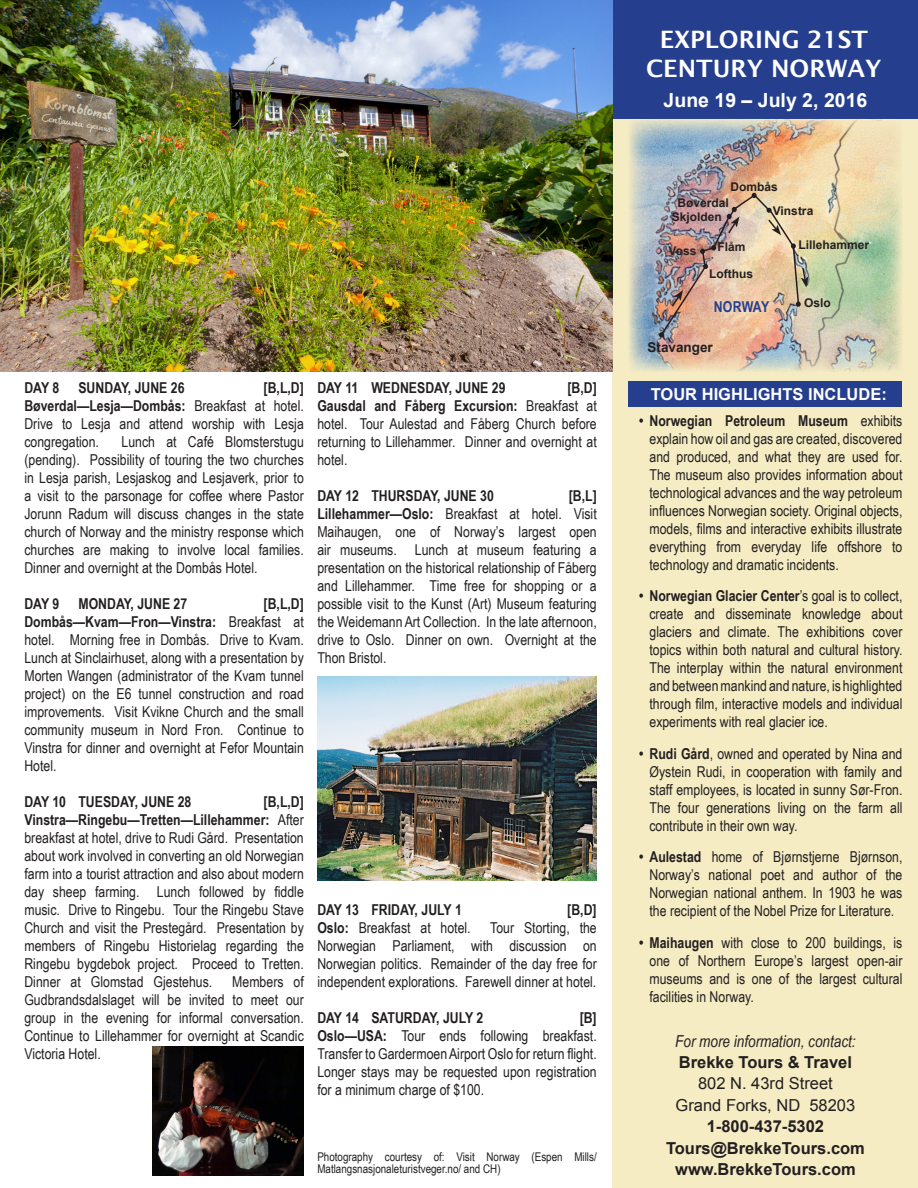
<style>
.page{position:relative;width:918px;height:1188px;background:#fff}
.page>*{position:absolute;margin:0;border:0;box-sizing:border-box;transform-origin:0 0}
.t1{font:600 24px/28.8px "Lucida Sans";color:#fff;text-align:center}
.t2{font:700 19.5px "Arial";color:#fff}
.t3{font:700 16.5px "Arial";color:#231f20}
.t4{font:16.5px "Arial";color:#231f20}
.t5{font:italic 16.5px "Arial Narrow";color:#231f20}
.t6{font:700 16.5px "Arial";color:#fff}
.t7{font:15px/18px "Arial Narrow";color:#231f20;text-align:justify}
.t8{font:700 15px "Arial Narrow";color:#231f20}
.t9{font:700 15px "Arial Narrow";letter-spacing:.005em;color:#253f8e}
.t10{font:700 13.5px "Arial";color:#231f20}
.t11{font:12px/12px "Arial Narrow";color:#231f20}
.t12{font:700 12px "Arial";color:#231f20}
.s1{font-weight:700}
</style>
<div class="page">
<div style="left:613px;top:0;width:305px;height:1188px;background:#f6ecc4"></div>
<img style="left:152px;top:1047px;width:152px;height:128px">
<img style="left:317px;top:677px;width:280px;height:203px">
<div style="left:613px;top:0;width:305px;height:119px;background:#253f8e"></div>
<div style="left:629px;top:382px;width:273px;height:25px;background:#253f8e"></div>
<img style="left:629px;top:119px;width:273px;height:253px">
<img style="left:659px;top:193px;width:149px;height:145px">
<img style="left:0;top:0;width:613px;height:372px">
<p class="t8" style="left:24px;top:376px;width:36px">DAY 8</p>
<p class="t8" style="left:78px;top:376px;width:108px">SUNDAY, JUNE 26</p>
<p class="t8" style="left:264px;top:376px;width:42px">[B,L,D]</p>
<p class="t7" style="left:24px;top:396px;width:281px"><span class="s1">Bøverdal—Lesja—Dombås:</span> Breakfast at hotel.<br>Drive to Lesja and attend worship with Lesja congregation.</p>
<p class="t7" style="left:24px;top:432px;width:281px;text-indent:97px">Lunch at Café Blomsterstugu (pending). Possibility of touring the two churches in Lesja parish, Lesjaskog and Lesjaverk, prior to a visit to the parsonage for coffee where Pastor Jorunn Radum will discuss changes in the state church of Norway and the ministry response which churches are making to involve local families.<br>Dinner and overnight at the Dombås Hotel.</p>
<p class="t8" style="left:24px;top:592px;width:36px">DAY 9</p>
<p class="t8" style="left:78px;top:592px;width:110px">MONDAY, JUNE 27</p>
<p class="t8" style="left:264px;top:592px;width:42px">[B,L,D]</p>
<p class="t7" style="left:24px;top:612px;width:281px"><span class="s1">Dombås—Kvam—Fron—Vinstra:</span> Breakfast at hotel. Morning free in Dombås. Drive to Kvam.<br>Lunch at Sinclairhuset, along with a presentation by Morten Wangen (administrator of the Kvam tunnel project) on the E6 tunnel construction and road improvements. Visit Kvikne Church and the small community museum in Nord Fron. Continue to Vinstra for dinner and overnight at Fefor Mountain Hotel.</p>
<p class="t8" style="left:24px;top:790px;width:169px">DAY 10 TUESDAY, JUNE 28</p>
<p class="t8" style="left:264px;top:790px;width:42px">[B,L,D]</p>
<p class="t7" style="left:24px;top:810px;width:281px"><span class="s1">Vinstra—Ringebu—Tretten—Lillehammer:</span> After breakfast at hotel, drive to Rudi Gård. Presentation about work involved in converting an old Norwegian farm into a tourist attraction and also about modern day sheep farming. Lunch followed by fiddle music. Drive to Ringebu. Tour the Ringebu Stave Church and visit the Prestegård. Presentation by members of Ringebu Historielag regarding the Ringebu bygdebok project. Proceed to Tretten.<br>Dinner at Glomstad Gjestehus.</p>
<p class="t7" style="left:24px;top:972px;width:281px;text-indent:208px">Members of Gudbrandsdalslaget will be invited to meet our group in the evening for informal conversation.<br>Continue to Lillehammer for overnight at Scandic Victoria Hotel.</p>
<p class="t8" style="left:317px;top:376px;width:190px">DAY 11 WEDNESDAY, JUNE 29</p>
<p class="t8" style="left:568px;top:376px;width:31px">[B,D]</p>
<p class="t7" style="left:317px;top:396px;width:281px"><span class="s1">Gausdal and Fåberg Excursion:</span> Breakfast at hotel. Tour Aulestad and Fåberg Church before returning to Lillehammer. Dinner and overnight at hotel.</p>
<p class="t8" style="left:317px;top:484px;width:178px">DAY 12 THURSDAY, JUNE 30</p>
<p class="t8" style="left:569px;top:484px;width:30px">[B,L]</p>
<p class="t7" style="left:317px;top:504px;width:281px"><span class="s1">Lillehammer—Oslo:</span> Breakfast at hotel. Visit Maihaugen, one of Norway’s largest open air museums. Lunch at museum featuring a presentation on the historical relationship of Fåberg and Lillehammer. Time free for shopping or a possible visit to the Kunst (Art) Museum featuring the Weidemann Art Collection. In the late afternoon, drive to Oslo. Dinner on own. Overnight at the Thon Bristol.</p>
<p class="t8" style="left:317px;top:898px;width:146px">DAY 13 FRIDAY, JULY 1</p>
<p class="t8" style="left:567px;top:898px;width:31px">[B,D]</p>
<p class="t7" style="left:317px;top:918px;width:155px"><span class="s1">Oslo:</span> Breakfast at hotel.</p>
<p class="t7" style="left:317px;top:918px;width:281px;text-indent:173px">Tour Storting, the Norwegian Parliament, with discussion on Norwegian politics. Remainder of the day free for independent explorations. Farewell dinner at hotel.</p>
<p class="t8" style="left:317px;top:1006px;width:168px">DAY 14 SATURDAY, JULY 2</p>
<p class="t8" style="left:580px;top:1006px;width:19px">[B]</p>
<p class="t7" style="left:317px;top:1026px;width:281px"><span class="s1">Oslo—USA:</span> Tour ends following breakfast.<br>Transfer to Gardermoen Airport Oslo for return flight.<br>Longer stays may be requested upon registration for a minimum charge of $100.</p>
<p class="t11" style="left:317px;top:1151px;width:281px">Photography courtesy of: Visit Norway (Espen Mills/<br>Matlangsnasjonaleturistveger.no/ and CH)</p>
<p class="t1" style="left:646px;top:25px;width:237px">EXPLORING 21ST<br>CENTURY NORWAY</p>
<p class="t2" style="left:664px;top:87px;width:205px">June 19 ‒ July 2, 2016</p>
<p class="t12" style="left:730px;top:179px;width:49px">Dombås</p>
<p class="t12" style="left:773px;top:202px;width:42px">Vinstra</p>
<p class="t12" style="left:798px;top:237px;width:72px">Lillehammer</p>
<p class="t12" style="left:678px;top:195px;width:53px">Bøverdal</p>
<p class="t12" style="left:672px;top:209px;width:52px">Skjolden</p>
<p class="t12" style="left:669px;top:243px;width:29px">Voss</p>
<p class="t12" style="left:718px;top:239px;width:30px">Flåm</p>
<p class="t12" style="left:709px;top:266px;width:45px">Lofthus</p>
<p class="t9" style="left:714px;top:296px;width:57px">NORWAY</p>
<p class="t10" style="left:648px;top:338px;width:67px">Stavanger</p>
<p class="t12" style="left:804px;top:295px;width:28px">Oslo</p>
<p class="t6" style="left:651px;top:383px;width:238px">TOUR HIGHLIGHTS INCLUDE:</p>
<p class="t7" style="left:650px;top:411px;width:254px;text-indent:-10px"><span class="s1">• Norwegian Petroleum Museum</span> exhibits explain how oil and gas are created, discovered and produced, and what they are used for.<br>The museum also provides information about technological advances and the way petroleum influences Norwegian society. Original objects, models, films and interactive exhibits illustrate everything from everyday life offshore to technology and dramatic incidents.</p>
<p class="t7" style="left:650px;top:586px;width:254px;text-indent:-10px"><span class="s1">• Norwegian Glacier Center</span>’s goal is to collect, create and disseminate knowledge about glaciers and climate. The exhibitions cover topics within both natural and cultural history.<br>The interplay within the natural environment and between mankind and nature, is highlighted through film, interactive models and individual experiments with real glacier ice.</p>
<p class="t7" style="left:650px;top:744px;width:254px;text-indent:-10px"><span class="s1">• Rudi Gård</span>, owned and operated by Nina and Øystein Rudi, in cooperation with family and staff employees, is located in sunny Sør-Fron.<br>The four generations living on the farm all contribute in their own way.</p>
<p class="t7" style="left:650px;top:847px;width:254px;text-indent:-10px"><span class="s1">• Aulestad</span> home of Bjørnstjerne Bjørnson, Norway’s national poet and author of the Norwegian national anthem. In 1903 he was the recipient of the Nobel Prize for Literature.</p>
<p class="t7" style="left:650px;top:933px;width:254px;text-indent:-10px"><span class="s1">• Maihaugen</span> with close to 200 buildings, is one of Northern Europe’s largest open-air museums and is one of the largest cultural facilities in Norway.</p>
<p class="t5" style="left:675px;top:1029px;width:182px">For more information, contact:</p>
<p class="t3" style="left:679px;top:1051px;width:175px">Brekke Tours &amp; Travel</p>
<p class="t4" style="left:698px;top:1073px;width:136px">802 N. 43rd Street</p>
<p class="t4" style="left:676px;top:1094px;width:181px">Grand Forks, ND 58203</p>
<p class="t3" style="left:707px;top:1115px;width:119px">1-800-437-5302</p>
<p class="t3" style="left:666px;top:1137px;width:200px">Tours@BrekkeTours.com</p>
<p class="t3" style="left:675px;top:1158px;width:182px">www.BrekkeTours.com</p>
</div>
